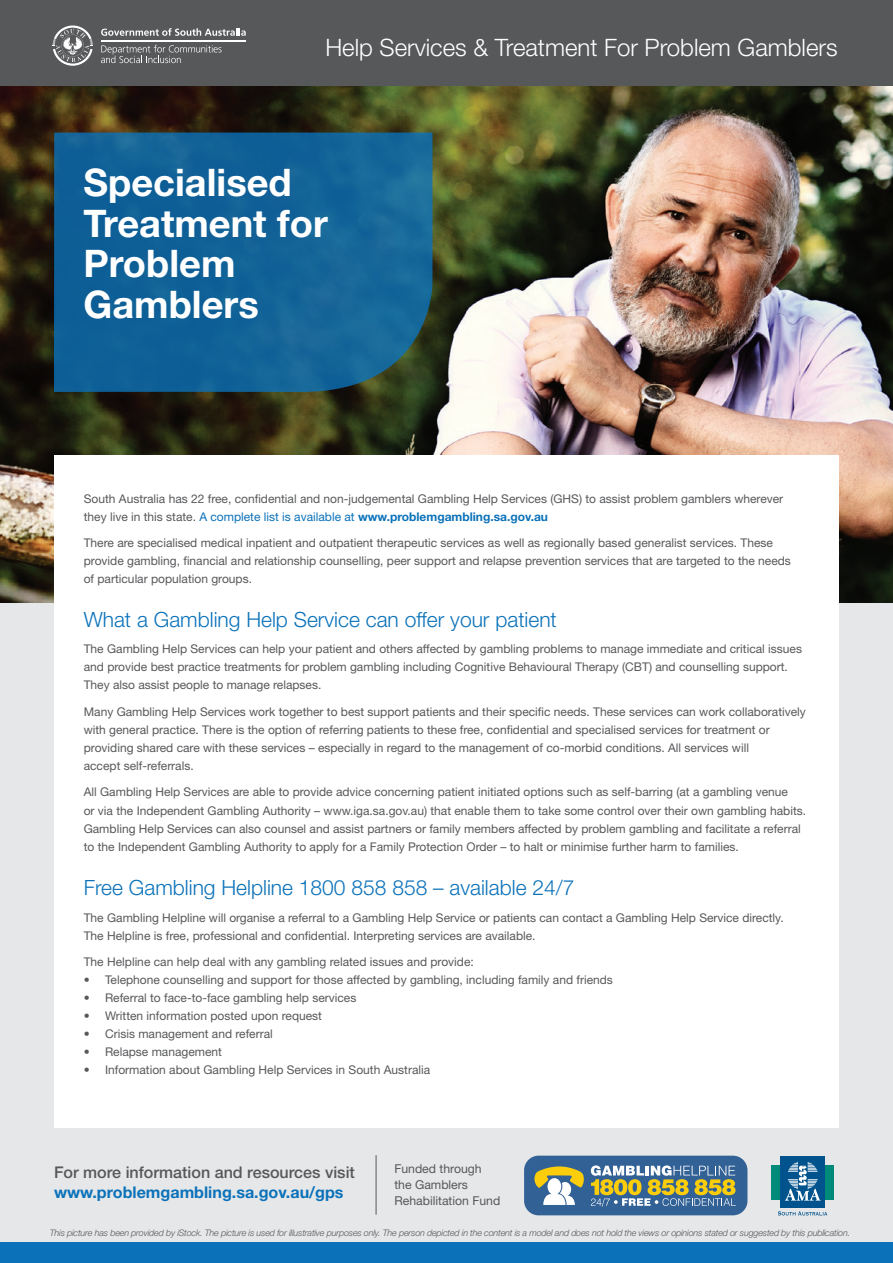
<style>
.page{position:relative;width:893px;height:1263px;background:#fff}
.page>*{position:absolute;margin:0;border:0;box-sizing:border-box;transform-origin:0 0}
.Body{font:700 38.1px/40.8px "Helvetica Neue LT Std";color:#fff}
.Body-2{font:300 24px "Helvetica Neue LT Std";color:#fff}
.Body-3{font:300 21px "Helvetica Neue LT Std";color:#0b72ba}
.Body-4{font:500 16.2px/20.1px "Helvetica Neue LT Std";color:#57585a}
.t1{font:12.3px/16.2px "Helvetica Neue LT Std";color:#57585a}
.Body-5{font:12px/18px "Helvetica Neue LT Std";color:#57585a}
.Body-6{font:italic 300 9px "Helvetica Neue LT Std";letter-spacing:-.02em;color:#57585a}
.s1{color:#0b72ba}
.s2{font-weight:700;color:#0b72ba}
</style>
<div class="page">
<div style="left:0;top:574px;width:893px;height:689px;background:#e6e7e9"></div>
<img style="left:0;top:86px;width:893px;height:516px">
<svg style="left:54px;top:133px;width:378px;height:259px;background:#126194"></svg>
<div style="left:54px;top:455px;width:785px;height:673px;background:#fff"></div>
<div style="left:0;top:0;width:893px;height:86px;background:#57585a"></div>
<hr style="left:101px;top:40px;width:145px;height:2px;background:#fff">
<svg style="left:101px;top:28px;width:145px;height:8px"></svg>
<svg style="left:53px;top:26px;width:40px;height:40px"></svg>
<svg style="left:101px;top:45px;width:121px;height:18px"></svg>
<div style="left:0;top:1243px;width:893px;height:20px;background:#0b72ba"></div>
<div style="left:524px;top:1156px;width:223px;height:59px;background:#326195;border-radius:15px"></div>
<svg style="left:534px;top:1166px;width:50px;height:39px"></svg>
<svg style="left:591px;top:1165px;width:145px;height:42px"></svg>
<div style="left:771px;top:1165px;width:62px;height:34px;background:#008a7a"></div>
<div style="left:780px;top:1156px;width:45px;height:52px;background:#00538d"></div>
<svg style="left:785px;top:1162px;width:35px;height:38px"></svg>
<svg style="left:778px;top:1211px;width:49px;height:4px"></svg>
<hr style="left:376px;top:1155px;width:1px;height:60px;background:#57585a">
<p class="Body-2" style="left:325px;top:33px;width:514px">Help Services &amp; Treatment For Problem Gamblers</p>
<p class="Body" style="left:83px;top:161px;width:246px">Specialised<br>Treatment for<br>Problem<br>Gamblers</p>
<p class="Body-5" style="left:84px;top:489px;width:701px">South Australia has 22 free, confidential and non-judgemental Gambling Help Services (GHS) to assist problem gamblers wherever they live in this state. <span class="s1">A complete list is available at</span> <span class="s2">www.problemgambling.sa.gov.au</span></p>
<p class="Body-5" style="left:84px;top:534px;width:709px">There are specialised medical inpatient and outpatient therapeutic services as well as regionally based generalist services. These provide gambling, financial and relationship counselling, peer support and relapse prevention services that are targeted to the needs of particular population groups.</p>
<p class="Body-3" style="left:84px;top:607px;width:475px">What a Gambling Help Service can offer your patient</p>
<p class="Body-5" style="left:84px;top:640px;width:720px">The Gambling Help Services can help your patient and others affected by gambling problems to manage immediate and critical issues and provide best practice treatments for problem gambling including Cognitive Behavioural Therapy (CBT) and counselling support.<br>They also assist people to manage relapses.</p>
<p class="Body-5" style="left:84px;top:702px;width:724px">Many Gambling Help Services work together to best support patients and their specific needs. These services can work collaboratively with general practice. There is the option of referring patients to these free, confidential and specialised services for treatment or providing shared care with these services – especially in regard to the management of co-morbid conditions. All services will<br>accept self-referrals.</p>
<p class="Body-5" style="left:84px;top:783px;width:724px">All Gambling Help Services are able to provide advice concerning patient initiated options such as self-barring (at a gambling venue<br>or via the Independent Gambling Authority – www.iga.sa.gov.au) that enable them to take some control over their own gambling habits.<br>Gambling Help Services can also counsel and assist partners or family members affected by problem gambling and facilitate a referral to the Independent Gambling Authority to apply for a Family Protection Order – to halt or minimise further harm to families.</p>
<p class="Body-3" style="left:84px;top:875px;width:492px">Free Gambling Helpline 1800 858 858 – available 24/7</p>
<p class="Body-5" style="left:84px;top:908px;width:701px">The Gambling Helpline will organise a referral to a Gambling Help Service or patients can contact a Gambling Help Service directly.<br>The Helpline is free, professional and confidential. Interpreting services are available.</p>
<p class="Body-5" style="left:84px;top:952px;width:392px">The Helpline can help deal with any gambling related issues and provide:</p>
<p class="Body-5" style="left:84px;top:970px;width:531px">• Telephone counselling and support for those affected by gambling, including family and friends</p>
<p class="Body-5" style="left:84px;top:988px;width:274px">• Referral to face-to-face gambling help services</p>
<p class="Body-5" style="left:84px;top:1006px;width:240px">• Written information posted upon request</p>
<p class="Body-5" style="left:84px;top:1024px;width:191px">• Crisis management and referral</p>
<p class="Body-5" style="left:84px;top:1042px;width:140px">• Relapse management</p>
<p class="Body-5" style="left:84px;top:1060px;width:348px">• Information about Gambling Help Services in South Australia</p>
<p class="Body-4" style="left:54px;top:1162px;width:302px">For more information and resources visit <span class="s2">www.problemgambling.sa.gov.au/gps</span></p>
<p class="t1" style="left:394px;top:1160px;width:107px">Funded through the Gamblers<br>Rehabilitation Fund</p>
<p class="Body-6" style="left:50px;top:1227px;width:802px">This picture has been provided by iStock. The picture is used for illustrative purposes only. The person depicted in the content is a model and does not hold the views or opinions stated or suggested by this publication.</p>
</div>
